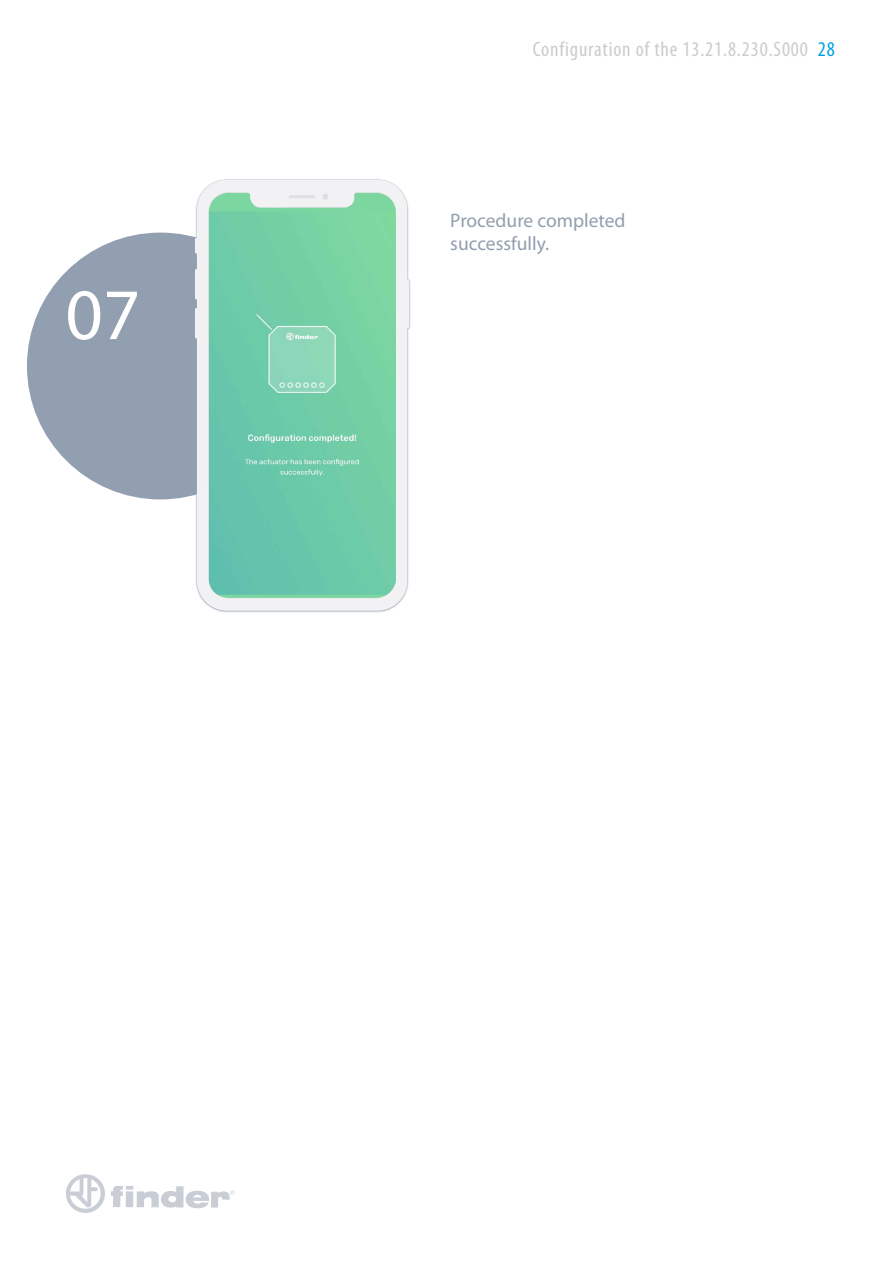
<style>
.page{position:relative;width:893px;height:1263px;background:#fff}
.page>*{position:absolute;margin:0;border:0;box-sizing:border-box;transform-origin:0 0}
.t1{font:72.9px "Myriad Pro";color:#fff}
.t2{font:condensed 21px "Myriad Pro";letter-spacing:.04em;color:#ccc}
.t3{font:19.5px/22.8px "Myriad Pro";color:#929fb0}
.s1{color:#009fe3}
</style>
<div class="page">
<svg style="left:66px;top:1174px;width:39px;height:39px"></svg>
<svg style="left:111px;top:1186px;width:124px;height:22px"></svg>
<div style="left:27px;top:233px;width:267px;height:266px;background:#929fb0;border-radius:50%"></div>
<img style="left:184px;top:179px;width:227px;height:434px">
<svg style="left:208px;top:193px;width:188px;height:406px"></svg>
<img style="left:209px;top:212px;width:187px;height:383px">
<h1 class="t1" style="left:65px;top:270px;width:76px">07</h1>
<p class="t2" style="left:533px;top:36px;width:303px">Configuration of the 13.21.8.230.S000 <span class="s1">28</span></p>
<p class="t3" style="left:450px;top:209px;width:177px">Procedure completed successfully.</p>
</div>
